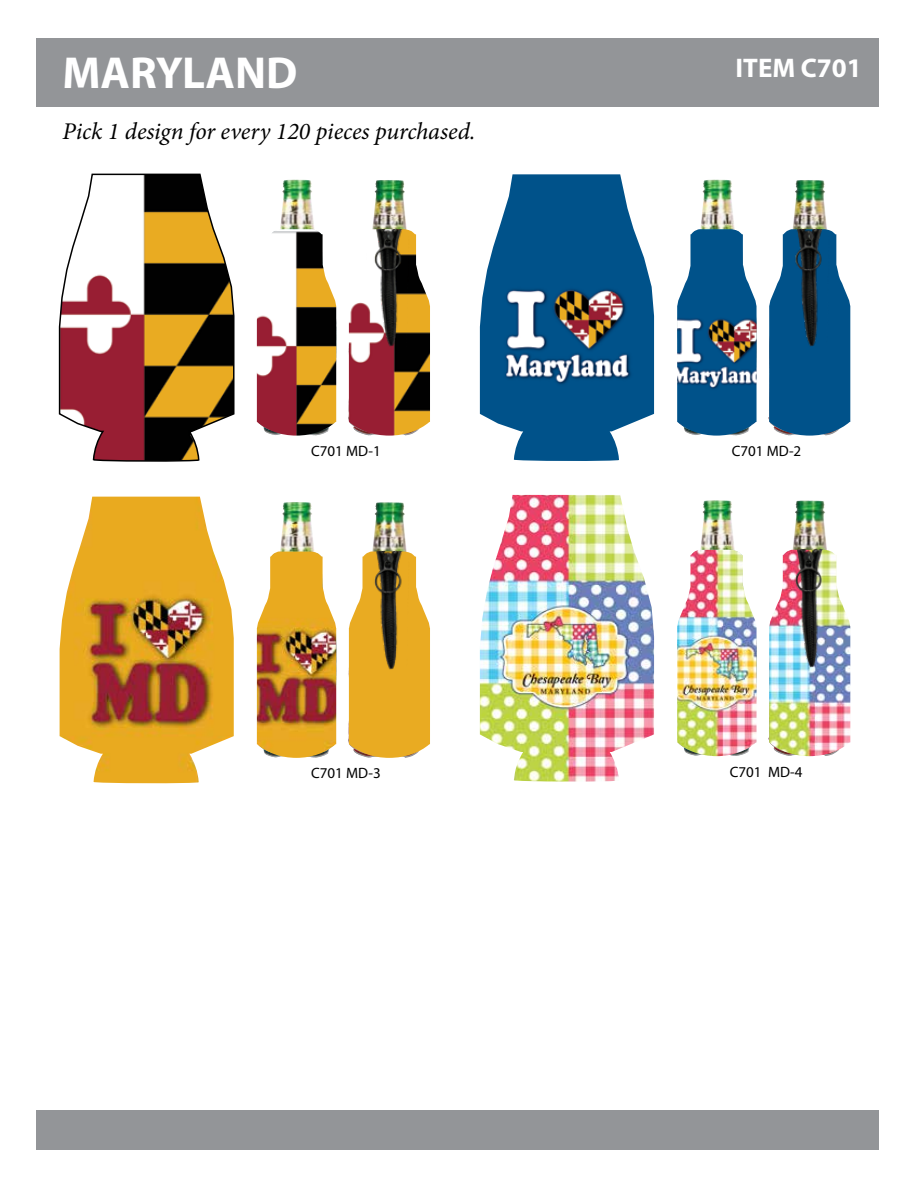
<style>
.page{position:relative;width:918px;height:1188px;background:#fff}
.page>*{position:absolute;margin:0;border:0;box-sizing:border-box;transform-origin:0 0}
.t1{font:700 45px "Myriad Pro";color:#fff}
.t2{font:700 27px "Myriad Pro";color:#fff}
.t3{font:italic 24px "Minion Pro";letter-spacing:-.005em;color:#000}
.t4{font:15px "Myriad Pro";color:#000}
</style>
<div class="page">
<div style="left:36px;top:39px;width:843px;height:68px;background:#939598"></div>
<div style="left:36px;top:1110px;width:843px;height:40px;background:#939598"></div>
<img style="left:280px;top:180px;width:11px;height:49px">
<img style="left:277px;top:502px;width:14px;height:50px">
<img style="left:372px;top:180px;width:12px;height:49px">
<img style="left:372px;top:502px;width:12px;height:49px">
<svg style="left:58px;top:173px;width:177px;height:289px"></svg>
<img style="left:60px;top:497px;width:174px;height:287px">
<img style="left:257px;top:229px;width:79px;height:207px">
<img style="left:257px;top:552px;width:79px;height:206px">
<img style="left:349px;top:234px;width:81px;height:202px">
<img style="left:349px;top:554px;width:81px;height:204px">
<img style="left:366px;top:229px;width:49px;height:118px">
<img style="left:366px;top:552px;width:49px;height:118px">
<img style="left:700px;top:180px;width:12px;height:49px">
<img style="left:792px;top:180px;width:12px;height:49px">
<img style="left:480px;top:174px;width:174px;height:287px">
<img style="left:677px;top:229px;width:80px;height:207px">
<img style="left:769px;top:231px;width:81px;height:205px">
<img style="left:787px;top:229px;width:48px;height:118px">
<img style="left:700px;top:500px;width:12px;height:50px">
<img style="left:792px;top:501px;width:12px;height:48px">
<img style="left:480px;top:495px;width:174px;height:287px">
<img style="left:677px;top:550px;width:80px;height:206px">
<img style="left:769px;top:551px;width:81px;height:205px">
<img style="left:787px;top:550px;width:48px;height:118px">
<h1 class="t1" style="left:63px;top:43px;width:236px">MARYLAND</h1>
<p class="t2" style="left:736px;top:51px;width:128px">ITEM C701</p>
<p class="t3" style="left:63px;top:115px;width:414px">Pick 1 design for every 120 pieces purchased.</p>
<p class="t4" style="left:311px;top:442px;width:71px">C701 MD-1</p>
<p class="t4" style="left:311px;top:763px;width:71px">C701 MD-3</p>
<p class="t4" style="left:732px;top:442px;width:71px">C701 MD-2</p>
<p class="t4" style="left:730px;top:762px;width:74px">C701 MD-4</p>
</div>
